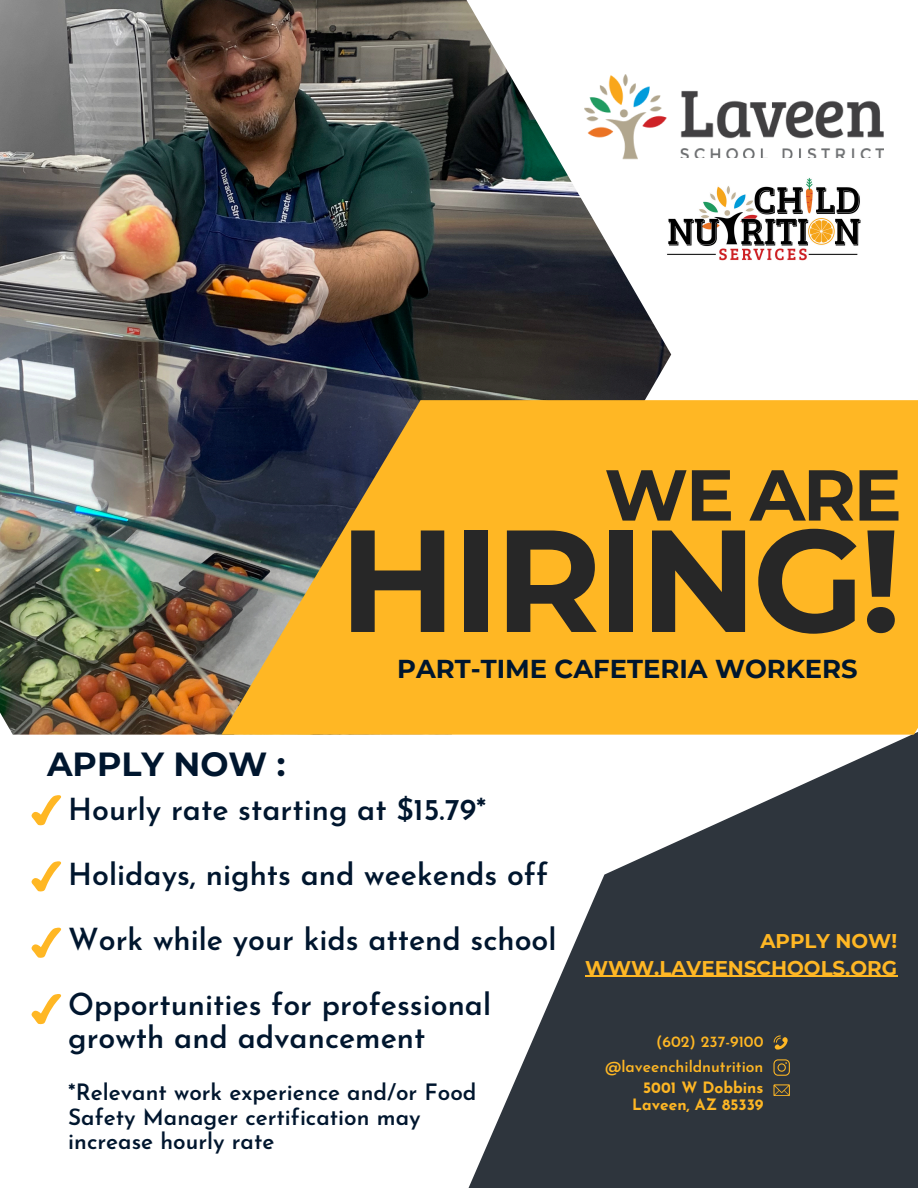
<style>
.page{position:relative;width:918px;height:1188px;background:#fff}
.page>*{position:absolute;margin:0;border:0;box-sizing:border-box;transform-origin:0 0}
.t1{font:700 145.05px "Montserrat";letter-spacing:-.03em;color:#272727}
.t2{font:700 71.85px "Montserrat";color:#272727}
.t3{font:700 33.3px "Montserrat";color:#00162e}
.t4{font:600 30.3px/32.7px "Josefin Sans";color:#00162e}
.t5{font:700 25.8px "Montserrat";color:#00162e}
.t6{font:600 22.5px/24.8px "Josefin Sans";color:#00162e}
.t7{font:700 19.8px "Montserrat";color:#ffb724}
.t8{font:600 15.6px "Josefin Sans";color:#ffb724}
.t9{font:700 15.6px "Josefin Sans";color:#ffb724}
</style>
<div class="page">
<svg style="left:468px;top:735px;width:450px;height:453px;fill:#2e353d"></svg>
<svg style="left:774px;top:1035px;width:15px;height:16px"></svg>
<img style="left:0;top:0;width:671px;height:735px">
<svg style="left:221px;top:400px;width:697px;height:335px;fill:#ffb724"></svg>
<img style="left:584px;top:75px;width:299px;height:84px">
<img style="left:643px;top:159px;width:218px;height:120px">
<svg style="left:773px;top:1084px;width:17px;height:12px"></svg>
<svg style="left:773px;top:1059px;width:17px;height:17px"></svg>
<svg style="left:31px;top:795px;width:31px;height:31px"></svg>
<svg style="left:31px;top:861px;width:30px;height:31px"></svg>
<svg style="left:31px;top:927px;width:31px;height:31px"></svg>
<svg style="left:31px;top:994px;width:31px;height:31px"></svg>
<hr style="left:585px;top:976px;width:312px;height:1px;background:#ffb724">
<p class="t2" style="left:605px;top:451px;width:299px">WE ARE</p>
<p class="t1" style="left:339px;top:492px;width:564px">HIRING!</p>
<h3 class="t5" style="left:397px;top:654px;width:462px">PART-TIME CAFETERIA WORKERS</h3>
<p class="t3" style="left:47px;top:744px;width:240px">APPLY NOW :</p>
<p class="t4" style="left:68px;top:796px;width:420px">Hourly rate starting at $15.79*</p>
<p class="t4" style="left:68px;top:861px;width:482px">Holidays, nights and weekends off</p>
<p class="t4" style="left:68px;top:926px;width:490px">Work while your kids attend school</p>
<p class="t4" style="left:68px;top:991px;width:424px">Opportunities for professional growth and advancement</p>
<p class="t6" style="left:68px;top:1082px;width:410px">*Relevant work experience and/or Food<br>Safety Manager certification may</p>
<p class="t6" style="left:68px;top:1131px;width:208px">increase hourly rate</p>
<h5 class="t7" style="left:760px;top:929px;width:138px">APPLY NOW!</h5>
<p class="t7" style="left:585px;top:956px;width:314px">WWW.LAVEENSCHOOLS.ORG</p>
<p class="t8" style="left:656px;top:1035px;width:109px">(602) 237-9100</p>
<p class="t8" style="left:605px;top:1060px;width:160px">@laveenchildnutrition</p>
<h2 class="t9" style="left:643px;top:1081px;width:122px">5001 W Dobbins</h2>
<h1 class="t9" style="left:632px;top:1098px;width:133px">Laveen, AZ 85339</h1>
</div>
